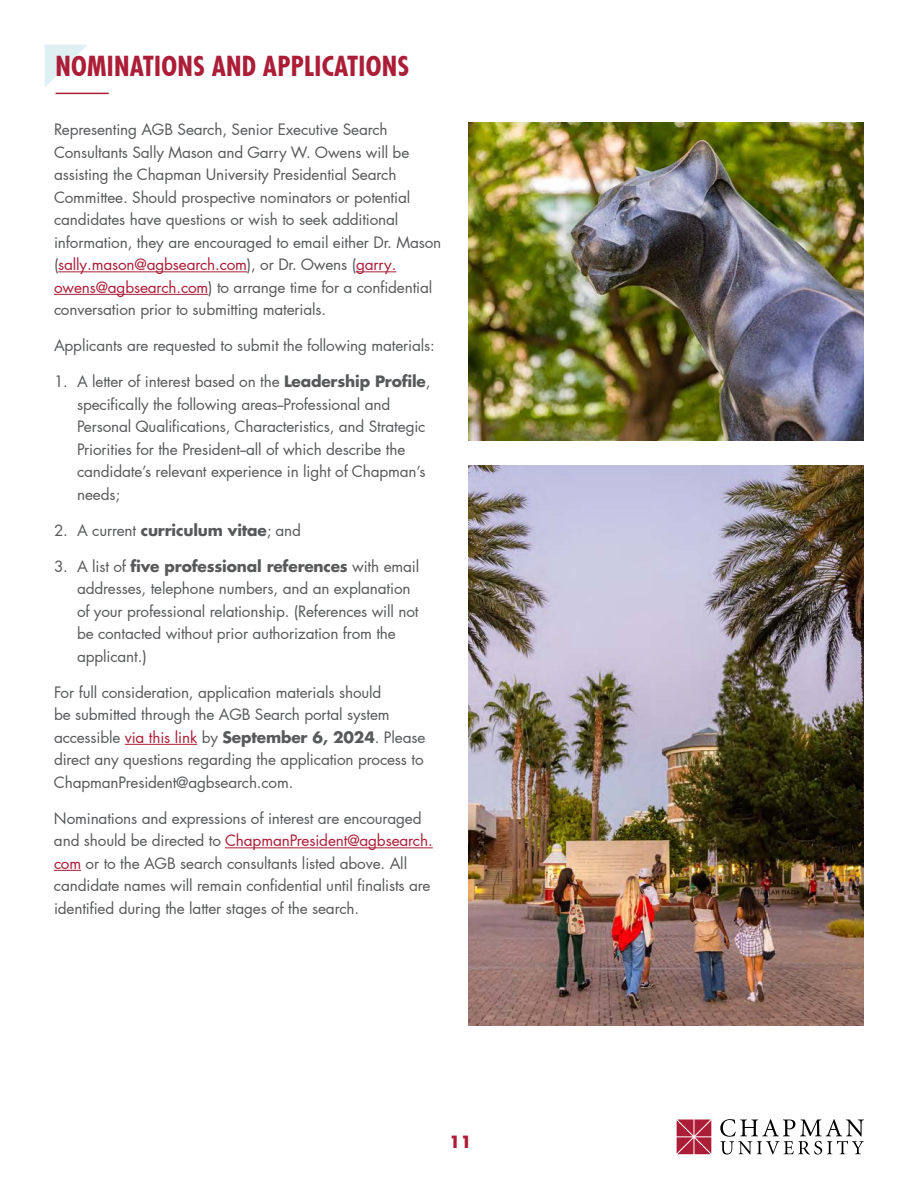
<style>
.page{position:relative;width:918px;height:1188px;background:#fff}
.page>*{position:absolute;margin:0;border:0;box-sizing:border-box;transform-origin:0 0}
.t1{font:700 condensed 27px "Futura LT Pro";letter-spacing:.01em;color:#ac1d37}
.t2{font:700 16.5px "Futura LT Pro";color:#ac1d37}
.t3{font:15.3px/22.5px "Futura LT Pro";letter-spacing:-.01em;color:#58595b}
.t4{font:700 15.3px "Futura LT Pro";letter-spacing:-.01em;color:#58595b}
.s1{color:#ac1d37}
.s2{font-weight:700}
.s3{font-weight:400}
</style>
<div class="page">
<svg style="left:720px;top:1119px;width:144px;height:36px"></svg>
<svg style="left:677px;top:1120px;width:34px;height:34px"></svg>
<svg style="left:45px;top:45px;width:42px;height:42px"></svg>
<hr style="left:58px;top:271px;width:189px;height:1px;background:#ac1d37">
<hr style="left:356px;top:271px;width:40px;height:1px;background:#ac1d37">
<hr style="left:54px;top:294px;width:154px;height:1px;background:#ac1d37">
<hr style="left:125px;top:744px;width:72px;height:1px;background:#ac1d37">
<hr style="left:225px;top:847px;width:208px;height:1px;background:#ac1d37">
<svg style="left:54px;top:870px;width:27px;height:1px"></svg>
<hr style="left:56px;top:93px;width:53px;height:1px;background:#ac1d37">
<img style="left:468px;top:123px;width:396px;height:317px">
<img style="left:468px;top:466px;width:396px;height:560px">
<h2 class="t1" style="left:56px;top:48px;width:355px">NOMINATIONS AND APPLICATIONS</h2>
<p class="t3" style="left:54px;top:118px;width:389px">Representing AGB Search, Senior Executive Search Consultants Sally Mason and Garry W. Owens will be assisting the Chapman University Presidential Search Committee. Should prospective nominators or potential candidates have questions or wish to seek additional information, they are encouraged to email either Dr. Mason (<span class="s1">sally.mason@agbsearch.com</span>), or Dr. Owens (<span class="s1">garry. owens@agbsearch.com</span>) to arrange time for a confidential conversation prior to submitting materials.</p>
<p class="t3" style="left:54px;top:334px;width:382px">Applicants are requested to submit the following materials:</p>
<p class="t3" style="left:77px;top:370px;width:355px;text-indent:-23px">1. A letter of interest based on the <span class="s2">Leadership Profile</span>, specifically the following areas--Professional and Personal Qualifications, Characteristics, and Strategic Priorities for the President--all of which describe the candidate’s relevant experience in light of Chapman’s needs;</p>
<p class="t4" style="left:54px;top:518px;width:249px"><span class="s3">2. A current</span> curriculum vitae<span class="s3">; and</span></p>
<p class="t3" style="left:77px;top:555px;width:344px;text-indent:-23px">3. A list of <span class="s2">five professional references</span> with email addresses, telephone numbers, and an explanation of your professional relationship. (References will not be contacted without prior authorization from the applicant.)</p>
<p class="t3" style="left:54px;top:681px;width:373px">For full consideration, application materials should<br>be submitted through the AGB Search portal system accessible <span class="s1">via this link</span> by <span class="s2">September 6, 2024</span>. Please direct any questions regarding the application process to ChapmanPresident@agbsearch.com.</p>
<p class="t3" style="left:54px;top:807px;width:380px">Nominations and expressions of interest are encouraged and should be directed to <span class="s1">ChapmanPresident@agbsearch. com</span> or to the AGB search consultants listed above. All candidate names will remain confidential until finalists are identified during the latter stages of the search.</p>
<p class="t2" style="left:449px;top:1129px;width:24px">11</p>
</div>
